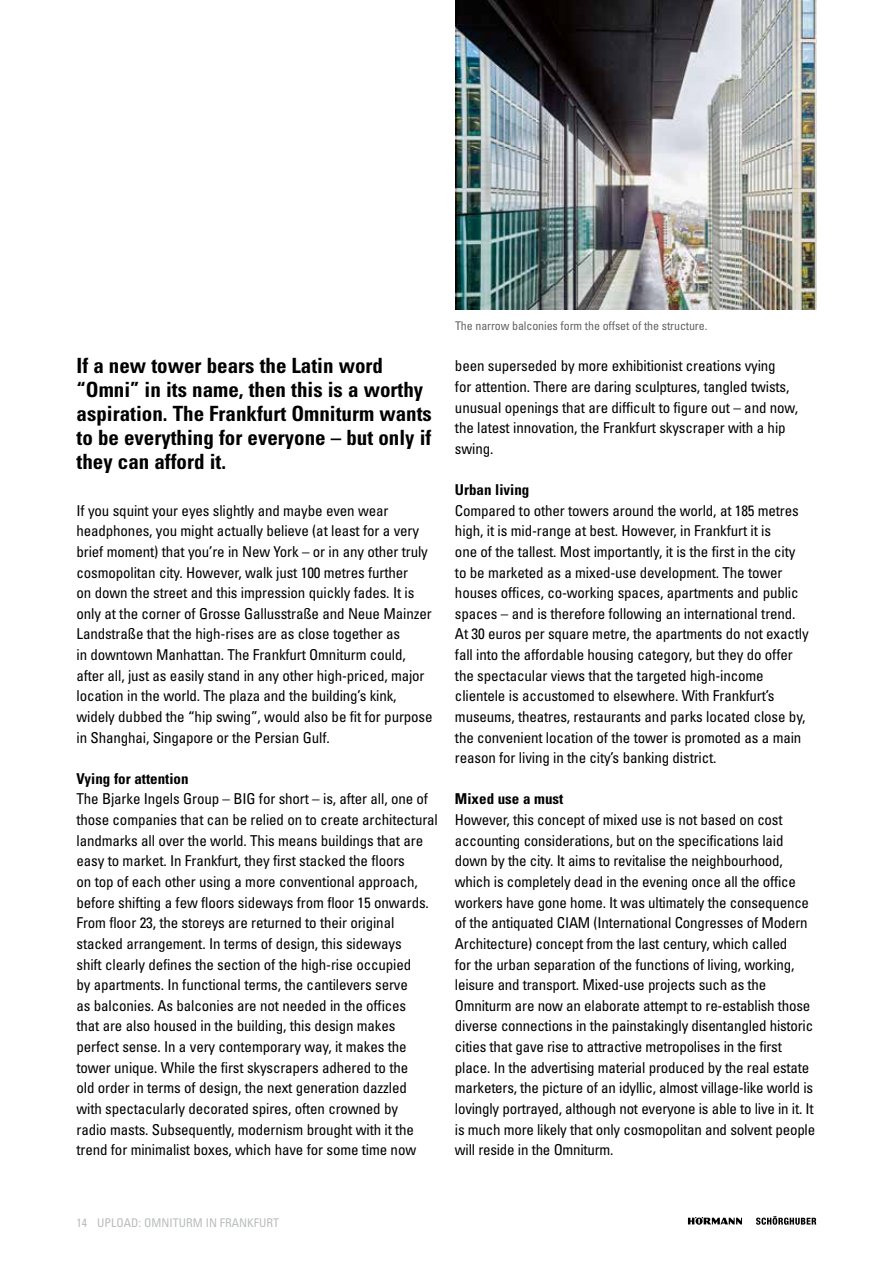
<style>
.page{position:relative;width:893px;height:1263px;background:#fff}
.page>*{position:absolute;margin:0;border:0;box-sizing:border-box;transform-origin:0 0}
.t1{font:700 condensed 21px/24px "Univers";color:#000}
.t2{font:condensed 15px/20.7px "Univers";letter-spacing:-.01em;color:#000}
.t3{font:700 condensed 15px "Univers";color:#000}
.t4{font:condensed 12px "Univers";letter-spacing:-.01em;color:#636466}
.t5{font:condensed 12px "Univers";color:#babcbe}
</style>
<div class="page">
<svg style="left:688px;top:1217px;width:54px;height:8px"></svg>
<svg style="left:756px;top:1216px;width:60px;height:9px"></svg>
<img style="left:455px;top:0;width:361px;height:309px">
<h1 class="t1" style="left:77px;top:353px;width:357px">If a new tower bears the Latin word “Omni” in its name, then this is a worthy aspiration. The Frankfurt Omniturm wants to be everything for everyone – but only if they can afford it.</h1>
<p class="t2" style="left:77px;top:500px;width:358px">If you squint your eyes slightly and maybe even wear headphones, you might actually believe (at least for a very brief moment) that you’re in New York – or in any other truly cosmopolitan city. However, walk just 100 metres further<br>on down the street and this impression quickly fades. It is only at the corner of Grosse Gallusstraße and Neue Mainzer Landstraße that the high-rises are as close together as<br>in downtown Manhattan. The Frankfurt Omniturm could, after all, just as easily stand in any other high-priced, major location in the world. The plaza and the building’s kink, widely dubbed the “hip swing”, would also be fit for purpose in Shanghai, Singapore or the Persian Gulf.</p>
<p class="t3" style="left:77px;top:769px;width:114px">Vying for attention</p>
<p class="t2" style="left:77px;top:788px;width:363px">The Bjarke Ingels Group – BIG for short – is, after all, one of those companies that can be relied on to create architectural landmarks all over the world. This means buildings that are easy to market. In Frankfurt, they first stacked the floors<br>on top of each other using a more conventional approach, before shifting a few floors sideways from floor 15 onwards.<br>From floor 23, the storeys are returned to their original stacked arrangement. In terms of design, this sideways<br>shift clearly defines the section of the high-rise occupied<br>by apartments. In functional terms, the cantilevers serve<br>as balconies. As balconies are not needed in the offices<br>that are also housed in the building, this design makes perfect sense. In a very contemporary way, it makes the tower unique. While the first skyscrapers adhered to the<br>old order in terms of design, the next generation dazzled<br>with spectacularly decorated spires, often crowned by<br>radio masts. Subsequently, modernism brought with it the trend for minimalist boxes, which have for some time now</p>
<p class="t4" style="left:455px;top:318px;width:254px">The narrow balconies form the offset of the structure.</p>
<p class="t2" style="left:455px;top:355px;width:345px">been superseded by more exhibitionist creations vying<br>for attention. There are daring sculptures, tangled twists, unusual openings that are difficult to figure out – and now, the latest innovation, the Frankfurt skyscraper with a hip swing.</p>
<p class="t3" style="left:455px;top:480px;width:76px">Urban living</p>
<p class="t2" style="left:455px;top:500px;width:355px">Compared to other towers around the world, at 185 metres high, it is mid-range at best. However, in Frankfurt it is<br>one of the tallest. Most importantly, it is the first in the city to be marketed as a mixed-use development. The tower houses offices, co-working spaces, apartments and public spaces – and is therefore following an international trend.<br>At 30 euros per square metre, the apartments do not exactly fall into the affordable housing category, but they do offer the spectacular views that the targeted high-income clientele is accustomed to elsewhere. With Frankfurt’s museums, theatres, restaurants and parks located close by, the convenient location of the tower is promoted as a main reason for living in the city’s banking district.</p>
<p class="t3" style="left:455px;top:790px;width:110px">Mixed use a must</p>
<p class="t2" style="left:455px;top:809px;width:362px">However, this concept of mixed use is not based on cost accounting considerations, but on the specifications laid down by the city. It aims to revitalise the neighbourhood, which is completely dead in the evening once all the office workers have gone home. It was ultimately the consequence of the antiquated CIAM (International Congresses of Modern Architecture) concept from the last century, which called<br>for the urban separation of the functions of living, working, leisure and transport. Mixed-use projects such as the Omniturm are now an elaborate attempt to re-establish those diverse connections in the painstakingly disentangled historic cities that gave rise to attractive metropolises in the first place. In the advertising material produced by the real estate marketers, the picture of an idyllic, almost village-like world is lovingly portrayed, although not everyone is able to live in it. It is much more likely that only cosmopolitan and solvent people will reside in the Omniturm.</p>
<p class="t5" style="left:77px;top:1215px;width:204px">14 UPLOAD: OMNITURM IN FRANKFURT</p>
</div>
